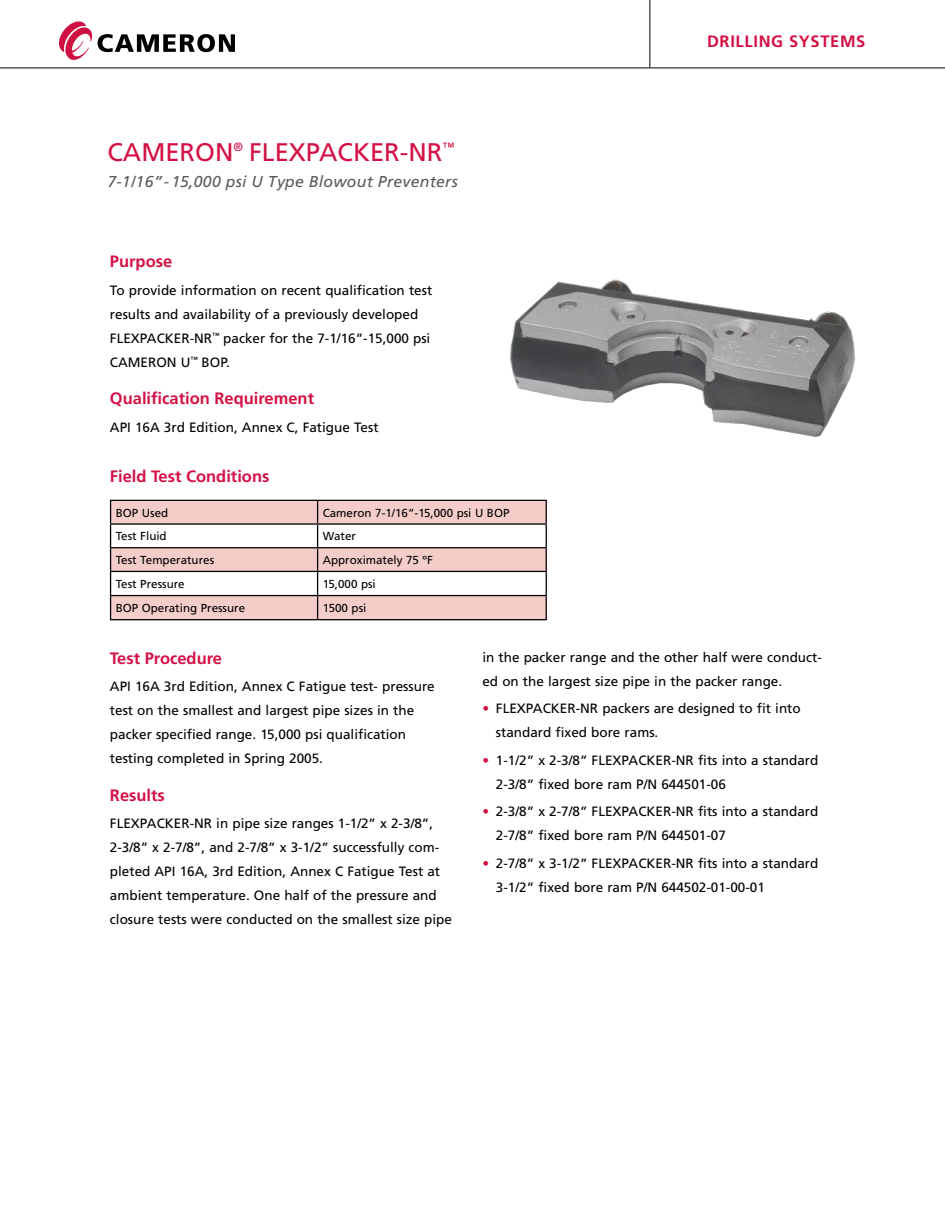
<style>
.page{position:relative;width:945px;height:1215px;background:#fff}
.page>*{position:absolute;margin:0;border:0;box-sizing:border-box;transform-origin:0 0}
.t1{font:25.5px "Frutiger LT Std";color:#d31145}
.t2{font:700 16.5px "Frutiger LT Std";color:#d31145}
.t3{font:700 16.5px "Frutiger LT Std";letter-spacing:.04em;color:#d31145}
.t4{font:italic 15.75px "Frutiger LT Std";letter-spacing:.02em;color:#58595b}
.t5{font:13.5px/24px "Frutiger LT Std";color:#000}
.t6{font:11.55px "Frutiger LT Std";color:#000}
.s1{font-weight:700;color:#ce1141}
</style>
<div class="page">
<hr style="left:0;top:68px;width:945px;height:1px;background:#000">
<svg style="left:59px;top:21px;width:176px;height:39px"></svg>
<hr style="left:649px;top:0;width:1px;height:68px;background:#000">
<svg style="left:111px;top:501px;width:435px;height:118px;fill:#f4cdc8"></svg>
<hr style="left:110px;top:500px;width:208px;height:1px;background:#000">
<hr style="left:318px;top:500px;width:229px;height:1px;background:#000">
<hr style="left:110px;top:523px;width:208px;height:2px;background:#000">
<hr style="left:318px;top:523px;width:229px;height:2px;background:#000">
<hr style="left:110px;top:547px;width:208px;height:1px;background:#000">
<hr style="left:318px;top:547px;width:229px;height:1px;background:#000">
<hr style="left:110px;top:571px;width:208px;height:1px;background:#000">
<hr style="left:318px;top:571px;width:229px;height:1px;background:#000">
<hr style="left:110px;top:595px;width:208px;height:1px;background:#000">
<svg style="left:110px;top:501px;width:1px;height:118px"></svg>
<hr style="left:318px;top:595px;width:229px;height:1px;background:#000">
<svg style="left:317px;top:501px;width:1px;height:118px"></svg>
<svg style="left:546px;top:501px;width:1px;height:118px"></svg>
<hr style="left:110px;top:619px;width:208px;height:1px;background:#000">
<hr style="left:318px;top:619px;width:229px;height:1px;background:#000">
<img style="left:510px;top:279px;width:345px;height:158px">
<h1 class="t1" style="left:107px;top:137px;width:348px">Cameron<sup>®</sup> FLEXPACKER-NR<sup>™</sup></h1>
<p class="t4" style="left:107px;top:172px;width:352px">7-1/16”- 15,000 psi U Type Blowout Preventers</p>
<p class="t2" style="left:110px;top:252px;width:64px">Purpose</p>
<p class="t5" style="left:110px;top:278px;width:324px">To provide information on recent qualification test results and availability of a previously developed FLEXPACKER-NR<sup>™</sup> packer for the 7-1/16”-15,000 psi Cameron U<sup>™</sup> BOP.</p>
<p class="t2" style="left:110px;top:389px;width:206px">Qualification Requirement</p>
<p class="t5" style="left:110px;top:415px;width:270px">API 16A 3rd Edition, Annex C, Fatigue Test</p>
<p class="t2" style="left:110px;top:466px;width:161px">Field Test Conditions</p>
<p class="t6" style="left:116px;top:506px;width:54px">BOP Used</p>
<p class="t6" style="left:323px;top:506px;width:188px">Cameron 7-1/16”-15,000 psi U BOP</p>
<p class="t6" style="left:116px;top:529px;width:53px">Test Fluid</p>
<p class="t6" style="left:323px;top:529px;width:35px">Water</p>
<p class="t6" style="left:116px;top:553px;width:100px">Test Temperatures</p>
<p class="t6" style="left:323px;top:553px;width:112px">Approximately 75 ºF</p>
<p class="t6" style="left:116px;top:577px;width:71px">Test Pressure</p>
<p class="t6" style="left:323px;top:577px;width:55px">15,000 psi</p>
<p class="t6" style="left:116px;top:601px;width:131px">BOP Operating Pressure</p>
<p class="t6" style="left:323px;top:601px;width:45px">1500 psi</p>
<p class="t3" style="left:707px;top:31px;width:160px">drilling systems</p>
<p class="t2" style="left:110px;top:649px;width:114px">Test Procedure</p>
<p class="t5" style="left:110px;top:675px;width:326px">API 16A 3rd Edition, Annex C Fatigue test- pressure test on the smallest and largest pipe sizes in the packer specified range. 15,000 psi qualification testing completed in Spring 2005.</p>
<p class="t2" style="left:110px;top:786px;width:56px">Results</p>
<p class="t5" style="left:110px;top:812px;width:344px">FLEXPACKER-NR in pipe size ranges 1-1/2” x 2-3/8”, 2-3/8” x 2-7/8”, and 2-7/8” x 3-1/2” successfully com&shy;pleted API 16A, 3rd Edition, Annex C Fatigue Test at ambient temperature. One half of the pressure and closure tests were conducted on the smallest size pipe</p>
<p class="t5" style="left:482px;top:645px;width:341px">in the packer range and the other half were conduct&shy;ed on the largest size pipe in the packer range.</p>
<p class="t5" style="left:496px;top:697px;width:306px;text-indent:-14px"><span class="s1">•</span> FLEXPACKER-NR packers are designed to fit into standard fixed bore rams.</p>
<p class="t5" style="left:496px;top:748px;width:324px;text-indent:-14px"><span class="s1">•</span> 1-1/2” x 2-3/8” FLEXPACKER-NR fits into a standard<br>2-3/8” fixed bore ram P/N 644501-06</p>
<p class="t5" style="left:496px;top:800px;width:324px;text-indent:-14px"><span class="s1">•</span> 2-3/8” x 2-7/8” FLEXPACKER-NR fits into a standard<br>2-7/8” fixed bore ram P/N 644501-07</p>
<p class="t5" style="left:496px;top:851px;width:324px;text-indent:-14px"><span class="s1">•</span> 2-7/8” x 3-1/2” FLEXPACKER-NR fits into a standard<br>3-1/2” fixed bore ram P/N 644502-01-00-01</p>
</div>
